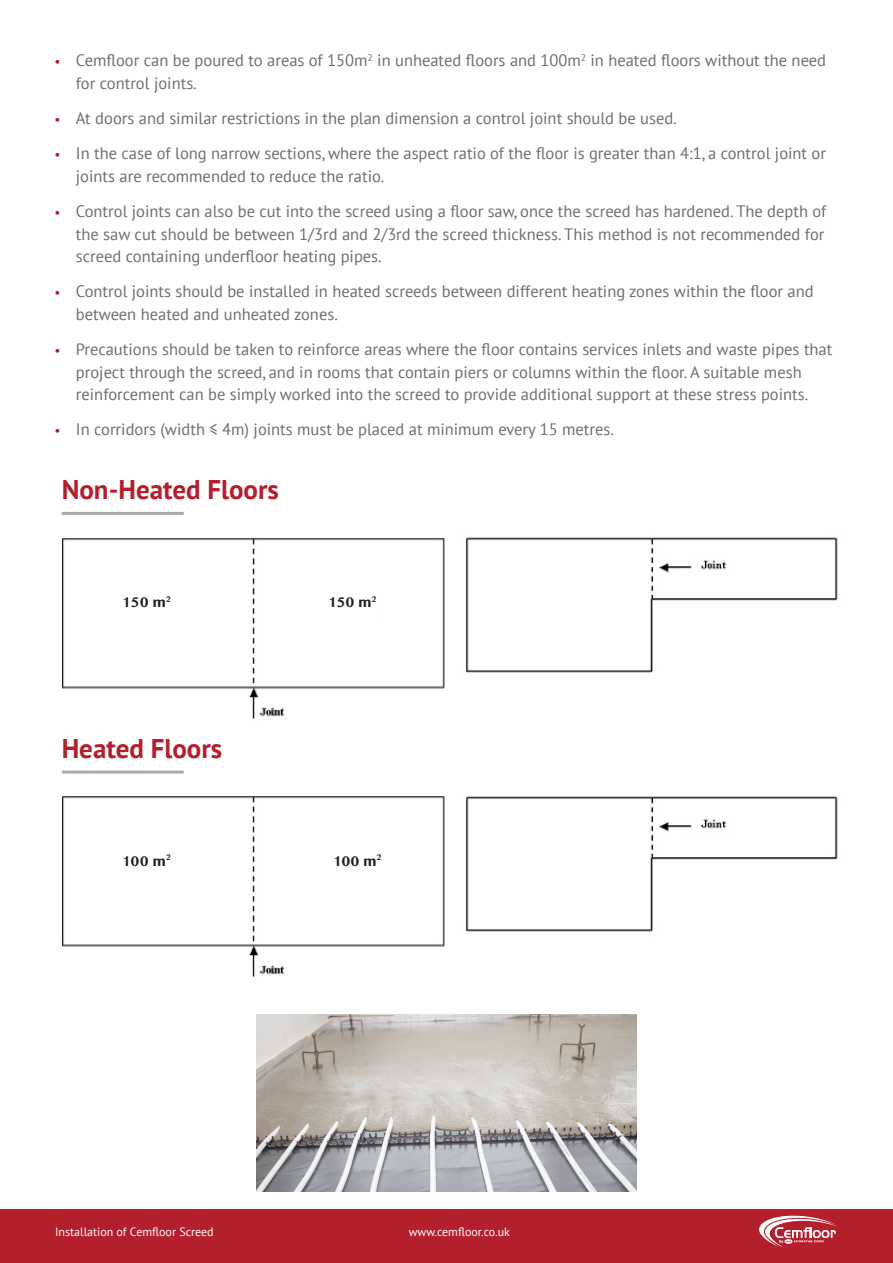
<style>
.page{position:relative;width:893px;height:1263px;background:#fff}
.page>*{position:absolute;margin:0;border:0;box-sizing:border-box;transform-origin:0 0}
.headers{font:700 27px "PT Sans";color:#b41f2c}
.t1{font:16.5px/22.5px "PT Sans";color:#6c6d70}
.t2{font:700 16.5px "Khmer MN";color:#231f20}
.t3{font:12px "PT Sans";color:#fff}
.s1{font-size:13.5px;color:#b41f2c}
</style>
<div class="page">
<div style="left:0;top:1209px;width:893px;height:54px;background:#b41f2c"></div>
<svg style="left:759px;top:1216px;width:78px;height:31px"></svg>
<img style="left:466px;top:537px;width:372px;height:136px">
<img style="left:466px;top:796px;width:372px;height:136px">
<img style="left:62px;top:538px;width:382px;height:181px">
<img style="left:62px;top:796px;width:382px;height:181px">
<div style="left:117px;top:596px;width:53px;height:38px;background:#fff"></div>
<div style="left:322px;top:596px;width:54px;height:38px;background:#fff"></div>
<div style="left:117px;top:854px;width:53px;height:39px;background:#fff"></div>
<div style="left:327px;top:854px;width:54px;height:39px;background:#fff"></div>
<div style="left:333px;top:543px;width:53px;height:38px;background:#fff"></div>
<div style="left:333px;top:801px;width:53px;height:39px;background:#fff"></div>
<hr style="left:62px;top:512px;width:122px;height:3px;background:#a8a9ad">
<hr style="left:62px;top:770px;width:122px;height:3px;background:#a8a9ad">
<img style="left:257px;top:1014px;width:379px;height:177px">
<p class="t1" style="left:76px;top:49px;width:752px;text-indent:-21px"><span class="s1">•</span> Cemfloor can be poured to areas of 150m<sup>2</sup> in unheated floors and 100m<sup>2</sup> in heated floors without the need for control joints.</p>
<p class="t1" style="left:55px;top:107px;width:624px"><span class="s1">•</span> At doors and similar restrictions in the plan dimension a control joint should be used.</p>
<p class="t1" style="left:76px;top:142px;width:752px;text-indent:-21px"><span class="s1">•</span> In the case of long narrow sections, where the aspect ratio of the floor is greater than 4:1, a control joint or joints are recommended to reduce the ratio.</p>
<p class="t1" style="left:76px;top:200px;width:752px;text-align:justify;text-indent:-21px"><span class="s1">•</span> Control joints can also be cut into the screed using a floor saw, once the screed has hardened. The depth of the saw cut should be between 1/3rd and 2/3rd the screed thickness. This method is not recommended for screed containing underfloor heating pipes.</p>
<p class="t1" style="left:76px;top:280px;width:739px;text-indent:-21px"><span class="s1">•</span> Control joints should be installed in heated screeds between different heating zones within the floor and between heated and unheated zones.</p>
<p class="t1" style="left:55px;top:338px;width:779px;text-align:center"><span class="s1">•</span> Precautions should be taken to reinforce areas where the floor contains services inlets and waste pipes that project through the screed, and in rooms that contain piers or columns within the floor. A suitable mesh reinforcement can be simply worked into the screed to provide additional support at these stress points.</p>
<p class="t1" style="left:55px;top:418px;width:561px"><span class="s1">•</span> In corridors (width ≤ 4m) joints must be placed at minimum every 15 metres.</p>
<p class="headers" style="left:62px;top:472px;width:219px">Non-Heated Floors</p>
<p class="t2" style="left:122px;top:592px;width:51px">150 m<sup>2</sup></p>
<p class="t2" style="left:327px;top:592px;width:51px">150 m<sup>2</sup></p>
<p class="headers" style="left:62px;top:730px;width:162px">Heated Floors</p>
<p class="t2" style="left:122px;top:850px;width:51px">100 m<sup>2</sup></p>
<p class="t2" style="left:333px;top:850px;width:51px">100 m<sup>2</sup></p>
<p class="t3" style="left:30px;top:1224px;width:186px"><span class="s1">•</span> Installation of Cemfloor Screed</p>
<p class="t3" style="left:383px;top:1224px;width:128px"><span class="s1">•</span> www.cemfloor.co.uk</p>
</div>
